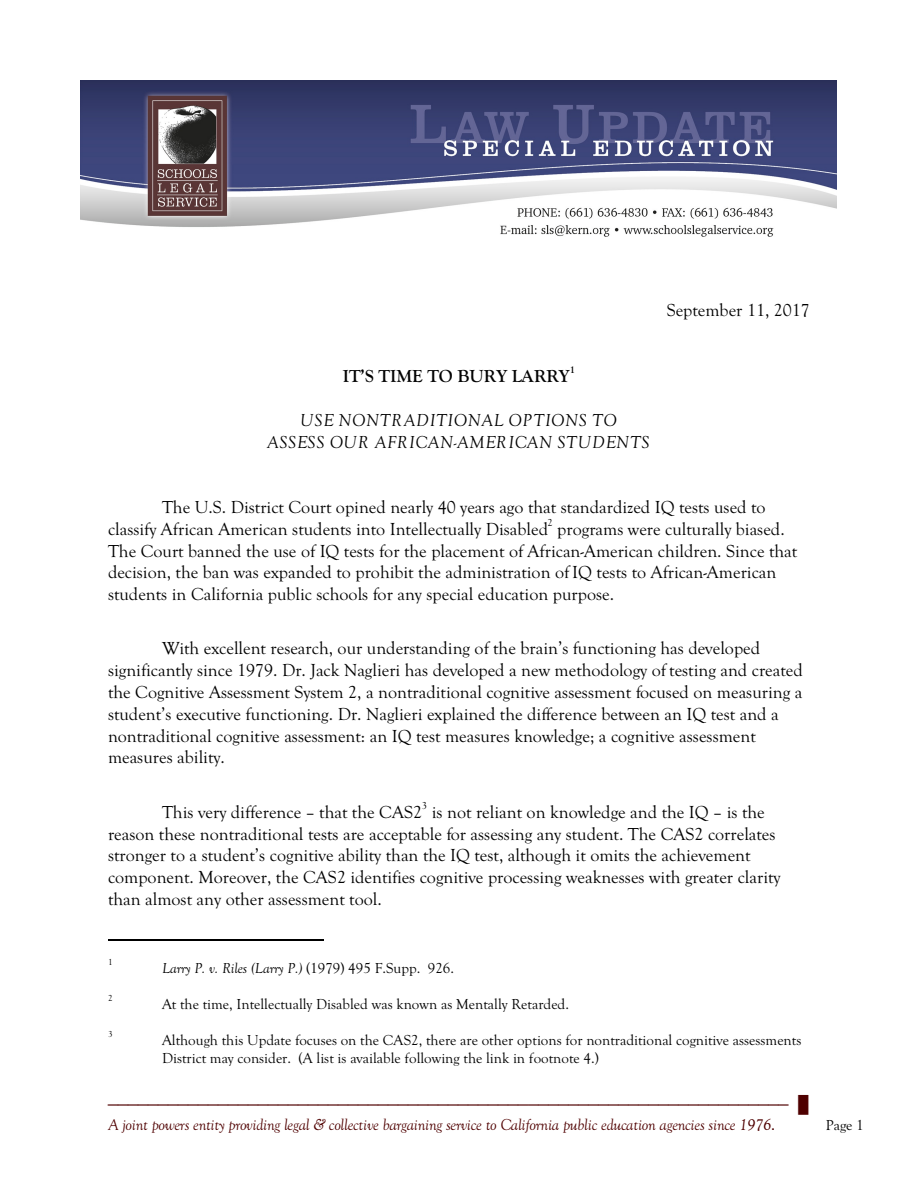
<style>
.page{position:relative;width:918px;height:1188px;background:#fff}
.page>*{position:absolute;margin:0;border:0;box-sizing:border-box;transform-origin:0 0}
.t1{font:18px/21.8px "Goudy Old Style T";color:#000}
.t2{font:18px "Arial";color:#4f0000}
.t3{font:italic 18px/21.9px "Goudy Old Style T";letter-spacing:.05em;color:#000;text-align:center}
.t4{font:700 18px "Goudy Old Style T";color:#000}
.t5{font:italic 16.5px "Goudy Old Style T";letter-spacing:-.015em;color:#4f0000}
.t6{font:16.5px "WP Box Drawing";color:#4f0000}
.t7{font:15px/18px "Goudy Old Style T";color:#000}
.t8{font:italic 15px "Goudy Old Style T";color:#000}
.t9{font:10.5px "Goudy Old Style T";color:#000}
.t10{font:700 10.5px "Goudy Old Style T";color:#000}
.t11{font:9px "Goudy Old Style T";color:#000}
.s1{font-style:normal}
.s2{font-family:"Arial";font-style:normal}
</style>
<div class="page">
<img style="left:81px;top:81px;width:755px;height:156px">
<hr style="left:108px;top:939px;width:216px;height:1px;background:#000">
<p class="t1" style="left:667px;top:299px;width:144px">September 11, 2017</p>
<p class="t4" style="left:343px;top:366px;width:229px">IT’S TIME TO BURY LARRY</p>
<p class="t10" style="left:570px;top:364px;width:7px">1</p>
<p class="t3" style="left:267px;top:409px;width:384px">USE NONTRADITIONAL OPTIONS TO<br>ASSESS OUR AFRICAN-AMERICAN STUDENTS</p>
<p class="t1" style="left:108px;top:496px;width:659px;text-indent:54px">The U.S. District Court opined nearly 40 years ago that standardized IQ tests used to classify African American students into Intellectually Disabled</p>
<p class="t9" style="left:547px;top:516px;width:7px">2</p>
<p class="t1" style="left:108px;top:518px;width:691px;text-indent:449px">programs were culturally biased.<br>The Court banned the use of IQ tests for the placement of African-American children. Since that decision, the ban was expanded to prohibit the administration of IQ tests to African-American students in California public schools for any special education purpose.</p>
<p class="t1" style="left:108px;top:638px;width:696px;text-indent:54px">With excellent research, our understanding of the brain’s functioning has developed significantly since 1979. Dr. Jack Naglieri has developed a new methodology of testing and created the Cognitive Assessment System 2, a nontraditional cognitive assessment focused on measuring a student’s executive functioning. Dr. Naglieri explained the difference between an IQ test and a nontraditional cognitive assessment: an IQ test measures knowledge; a cognitive assessment measures ability.</p>
<p class="t1" style="left:162px;top:801px;width:262px">This very difference – that the CAS2</p>
<p class="t9" style="left:422px;top:799px;width:7px">3</p>
<p class="t1" style="left:108px;top:801px;width:674px;text-indent:324px">is not reliant on knowledge and the IQ – is the reason these nontraditional tests are acceptable for assessing any student. The CAS2 correlates stronger to a student’s cognitive ability than the IQ test, although it omits the achievement component. Moreover, the CAS2 identifies cognitive processing weaknesses with greater clarity than almost any other assessment tool.</p>
<p class="t11" style="left:108px;top:957px;width:6px">1</p>
<p class="t8" style="left:162px;top:959px;width:294px">Larry P. v. Riles (Larry P.) <span class="s1">(1979) 495 F.Supp. 926.</span></p>
<p class="t11" style="left:108px;top:993px;width:6px">2</p>
<p class="t7" style="left:162px;top:995px;width:409px">At the time, Intellectually Disabled was known as Mentally Retarded.</p>
<p class="t11" style="left:108px;top:1029px;width:6px">3</p>
<p class="t7" style="left:162px;top:1031px;width:641px">Although this Update focuses on the CAS2, there are other options for nontraditional cognitive assessments<br>District may consider. (A list is available following the link in footnote 4.)</p>
<p class="t2" style="left:108px;top:1088px;width:682px">____________________________________________________________________</p>
<p class="t6" style="left:798px;top:1096px;width:11px">$</p>
<p class="t5" style="left:108px;top:1116px;width:669px">A joint powers entity providing legal &amp; collective bargaining service to California public education agencies since 1976<span class="s2">.</span></p>
<p class="t7" style="left:826px;top:1116px;width:39px">Page 1</p>
</div>
